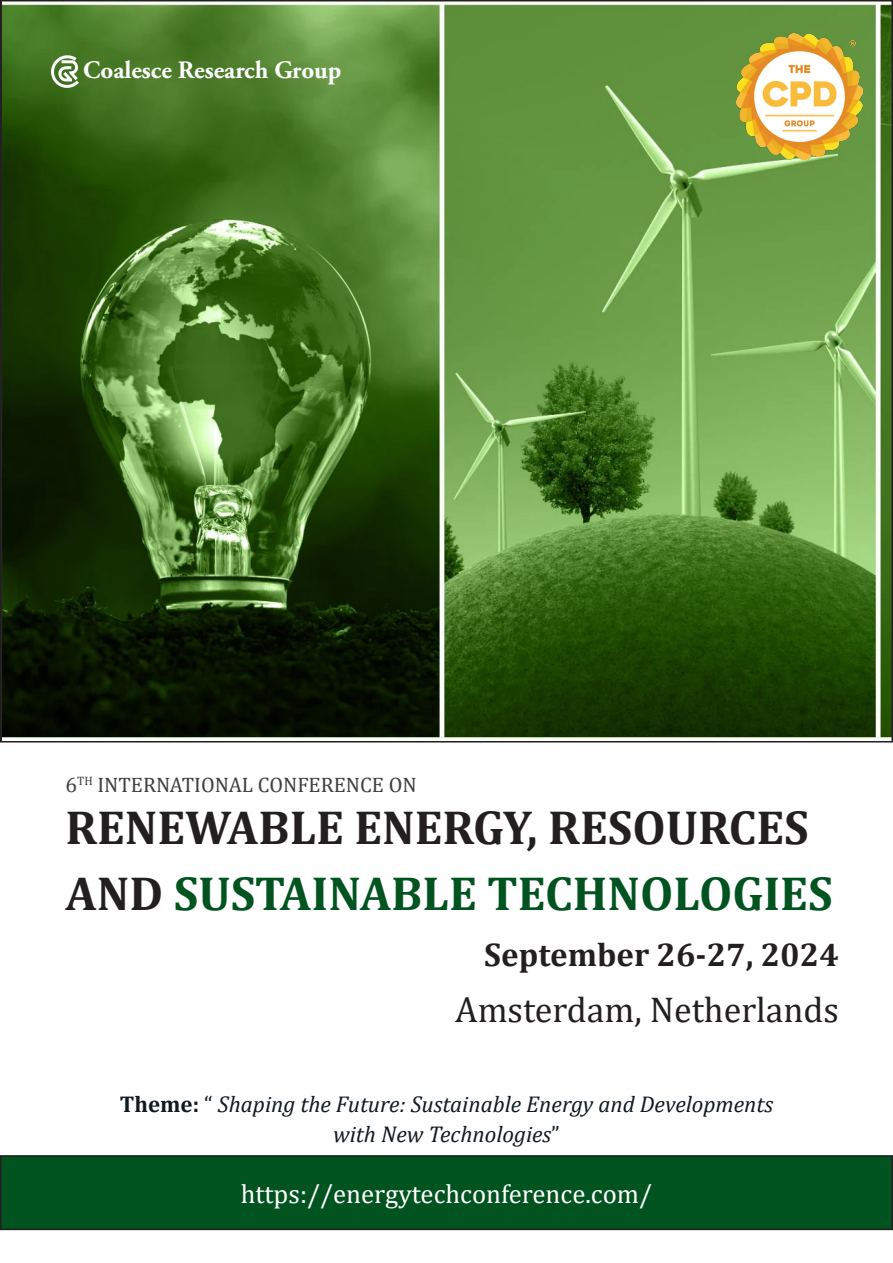
<style>
.page{position:relative;width:893px;height:1263px;background:#fff}
.page>*{position:absolute;margin:0;border:0;box-sizing:border-box;transform-origin:0 0}
.t1{font:700 48px/66px "Cambria";color:#231f20}
.t2{font:36px "Cambria";color:#231f20}
.t3{font:700 33px "Cambria";color:#231f20}
.t4{font:26.7px "Cambria";color:#fff}
.t5{font:700 25.05px "Adobe Garamond Pro";color:#fff}
.t6{font:italic 22.95px/30.5px "Cambria";color:#101a21;text-align:center}
.t7{font:21px "Cambria";color:#3e3e3f}
.s1{color:#01531f}
.s2{font-weight:700;font-style:normal}
.s3{font-style:normal}
</style>
<div class="page">
<img style="left:3px;top:3px;width:887px;height:736px">
<div style="left:1px;top:1156px;width:891px;height:73px;background:#01531f"></div>
<div style="left:0;top:1155px;width:893px;height:75px;border:2px solid #231f20"></div>
<svg style="left:48px;top:52px;width:34px;height:36px"></svg>
<img style="left:737px;top:34px;width:125px;height:125px">
<p class="t5" style="left:83px;top:56px;width:260px">Coalesce Research Group</p>
<p class="t7" style="left:65px;top:772px;width:353px">6<sup>TH</sup> INTERNATIONAL CONFERENCE ON</p>
<p class="t1" style="left:65px;top:793px;width:769px">RENEWABLE ENERGY, RESOURCES<br>AND <span class="s1">SUSTAINABLE TECHNOLOGIES</span></p>
<p class="t3" style="left:484px;top:932px;width:356px">September 26-27, 2024</p>
<p class="t2" style="left:455px;top:989px;width:385px">Amsterdam, Netherlands</p>
<p class="t6" style="left:120px;top:1088px;width:655px"><span class="s2">Theme:</span> <span class="s3">“</span> Shaping the Future: Sustainable Energy and Developments with New Technologies<span class="s3">”</span></p>
<p class="t4" style="left:241px;top:1178px;width:413px">https://energytechconference.com/</p>
</div>
